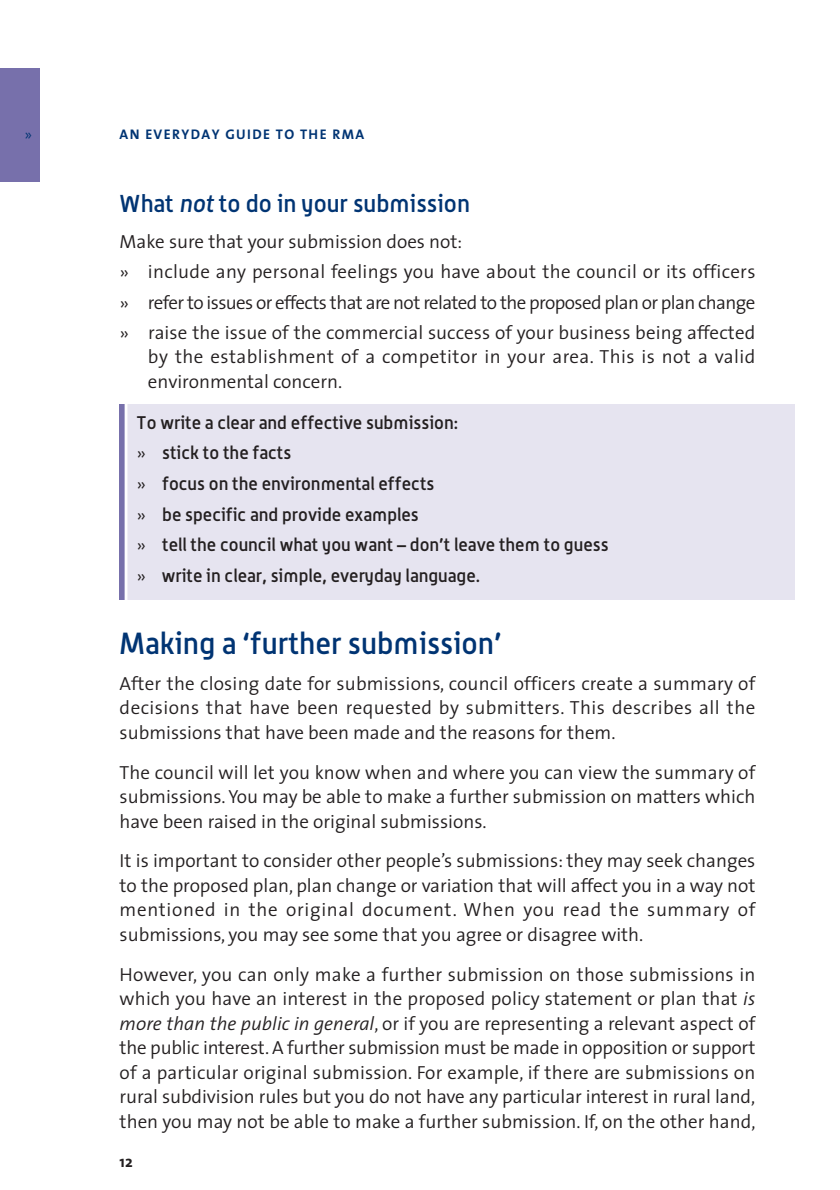
<style>
.page{position:relative;width:840px;height:1190px;background:#fff}
.page>*{position:absolute;margin:0;border:0;box-sizing:border-box;transform-origin:0 0}
.t1{font:500 30px "Alwyn";color:#003473}
.t2{font:500 24px "Alwyn";color:#003473}
.t3{font:300 19px/24.6px "The Sans";color:#231f20;text-align:justify}
.t4{font:300 19px/25px "The Sans";letter-spacing:.025em;color:#231f20}
.t5{font:500 18px/30.6px "Alwyn";color:#231f20}
.t6{font:300 18px "The Sans";color:#003473}
.t7{font:700 16px "The Sans";color:#231f20}
.t8{font:700 14px "The Sans";letter-spacing:.1em;color:#003473}
.s1{font-style:italic}
.s2{font-family:"The Sans";font-weight:300;font-size:19px}
</style>
<div class="page">
<div style="left:0;top:69px;width:40px;height:113px;background:#7770ab"></div>
<div style="left:120px;top:405px;width:674px;height:195px;background:#e6e4f0"></div>
<svg style="left:120px;top:405px;width:7px;height:195px"></svg>
<p class="t6" style="left:24px;top:126px;width:10px">››</p>
<p class="t8" style="left:119px;top:128px;width:246px">AN EVERYDAY GUIDE TO THE RMA</p>
<p class="t2" style="left:120px;top:192px;width:352px">What <span class="s1">not</span> to do in your submission</p>
<p class="t3" style="left:120px;top:228px;width:637px;line-height:30.2px;text-align:left">Make sure that your submission does not:<br>›› include any personal feelings you have about the council or its officers ›› refer to issues or effects that are not related to the proposed plan or plan change ›› raise the issue of the commercial success of your business being affected</p>
<p class="t4" style="left:148px;top:345px;width:609px">by the establishment of a competitor in your area. This is not a valid environmental concern.</p>
<p class="t5" style="left:137px;top:408px;width:473px">To write a clear and effective submission:<br><span class="s2">››</span> stick to the facts<br><span class="s2">››</span> focus on the environmental effects<br><span class="s2">››</span> be specific and provide examples<br><span class="s2">››</span> tell the council what you want – don’t leave them to guess <span class="s2">››</span> write in clear, simple, everyday language.</p>
<h1 class="t1" style="left:120px;top:629px;width:383px">Making a ‘further submission’</h1>
<p class="t3" style="left:120px;top:672px;width:637px">After the closing date for submissions, council officers create a summary of decisions that have been requested by submitters. This describes all the submissions that have been made and the reasons for them.</p>
<p class="t3" style="left:120px;top:761px;width:637px">The council will let you know when and where you can view the summary of submissions. You may be able to make a further submission on matters which have been raised in the original submissions.</p>
<p class="t3" style="left:120px;top:849px;width:637px">It is important to consider other people’s submissions: they may seek changes to the proposed plan, plan change or variation that will affect you in a way not mentioned in the original document. When you read the summary of submissions, you may see some that you agree or disagree with.</p>
<p class="t3" style="left:120px;top:963px;width:637px">However, you can only make a further submission on those submissions in which you have an interest in the proposed policy statement or plan that <span class="s1">is more than the public in general</span>, or if you are representing a relevant aspect of the public interest. A further submission must be made in opposition or support of a particular original submission. For example, if there are submissions on rural subdivision rules but you do not have any particular interest in rural land, then you may not be able to make a further submission. If, on the other hand,</p>
<p class="t7" style="left:120px;top:1153px;width:15px">12</p>
</div>
